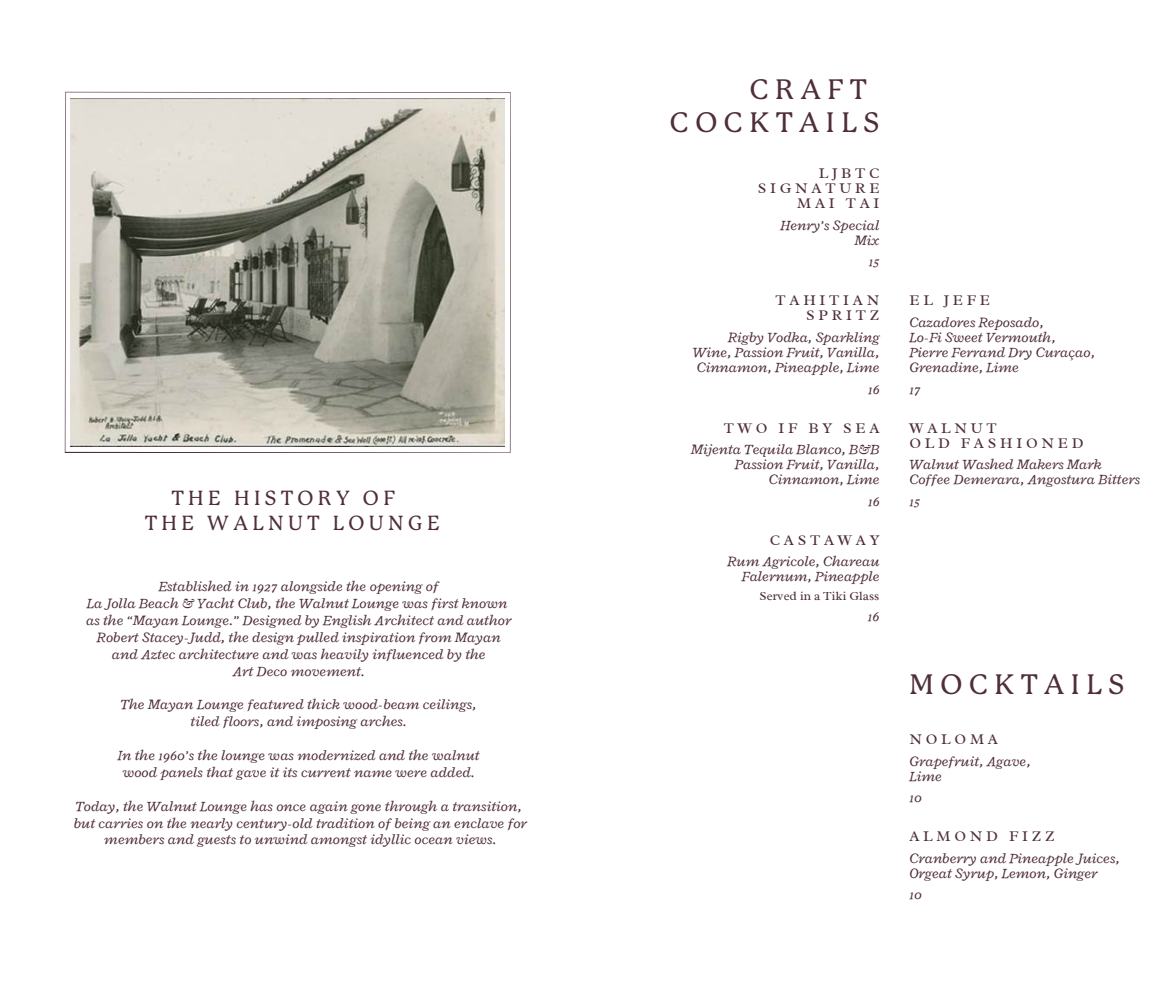
<style>
.page{position:relative;width:1170px;height:990px;background:#fff}
.page>*{position:absolute;margin:0;border:0;box-sizing:border-box;transform-origin:0 0}
.t1{font:500 27.5px/33.8px "P22 Mackinac Pro";letter-spacing:.24em;color:#4f2e38}
.t2{font:500 20px/25.2px "P22 Mackinac Pro";letter-spacing:.22em;color:#4f2e38}
.t3{font:italic 15px/15px "Radley";letter-spacing:.005em;color:#4f2e38;text-align:center}
.t4{font:15px/15px "Radley";letter-spacing:.25em;color:#4f2e38;text-align:right}
.t5{font:12.5px "Radley";letter-spacing:.005em;color:#4f2e38}
</style>
<div class="page">
<svg style="left:65px;top:92px;width:446px;height:361px"></svg>
<img style="left:71px;top:99px;width:434px;height:347px">
<h1 class="t2" style="left:145px;top:486px;width:296px;text-indent:27px">THE HISTORY OF<br>THE WALNUT LOUNGE</h1>
<h2 class="t3" style="left:86px;top:578px;width:427px;line-height:16.9px">Established in 1927 alongside the opening of<br>La Jolla Beach &amp; Yacht Club, the Walnut Lounge was first known as the “Mayan Lounge.” Designed by English Architect and author Robert Stacey-Judd, the design pulled inspiration from Mayan and Aztec architecture and was heavily influenced by the<br>Art Deco movement.</h2>
<h4 class="t3" style="left:121px;top:696px;width:357px;line-height:16.9px">The Mayan Lounge featured thick wood-beam ceilings, tiled floors, and imposing arches.</h4>
<h4 class="t3" style="left:118px;top:747px;width:363px;line-height:16.9px">In the 1960’s the lounge was modernized and the walnut wood panels that gave it its current name were added.</h4>
<h4 class="t3" style="left:74px;top:797px;width:455px;line-height:16.9px">Today, the Walnut Lounge has once again gone through a transition, but carries on the nearly century-old tradition of being an enclave for members and guests to unwind amongst idyllic ocean views.</h4>
<h4 class="t1" style="left:670px;top:73px;width:211px;text-indent:80px">CRAFT<br>COCKTAILS</h4>
<h3 class="t4" style="left:758px;top:166px;width:123px">LJBTC<br>SIGNATURE<br>MAI TAI</h3>
<h4 class="t3" style="left:780px;top:218px;width:101px;text-align:right">Henry’s Special<br>Mix</h4>
<p class="t3" style="left:869px;top:254px;width:12px">15</p>
<h3 class="t4" style="left:776px;top:293px;width:105px">TAHITIAN<br>SPRITZ</h3>
<h4 class="t3" style="left:693px;top:330px;width:188px;text-align:justify;text-indent:35px">Rigby Vodka, Sparkling Wine, Passion Fruit, Vanilla, Cinnamon, Pineapple, Lime</h4>
<p class="t3" style="left:868px;top:381px;width:13px">16</p>
<h3 class="t4" style="left:724px;top:420px;width:157px">TWO IF BY SEA</h3>
<h4 class="t3" style="left:691px;top:442px;width:190px;text-align:right">Mijenta Tequila Blanco, B&amp;B<br>Passion Fruit, Vanilla,<br>Cinnamon, Lime</h4>
<p class="t3" style="left:868px;top:493px;width:13px">16</p>
<h4 class="t4" style="left:770px;top:532px;width:111px">CASTAWAY</h4>
<p class="t3" style="left:727px;top:554px;width:154px;text-align:right">Rum Agricole, Chareau<br>Falernum, Pineapple</p>
<h3 class="t3" style="left:868px;top:608px;width:13px">16</h3>
<h3 class="t5" style="left:760px;top:588px;width:121px">Served in a Tiki Glass</h3>
<h4 class="t4" style="left:909px;top:293px;width:82px">EL JEFE</h4>
<p class="t3" style="left:909px;top:315px;width:187px;text-align:left">Cazadores Reposado,<br>Lo-Fi Sweet Vermouth,<br>Pierre Ferrand Dry Curaçao,<br>Grenadine, Lime</p>
<h3 class="t3" style="left:909px;top:381px;width:12px">17</h3>
<h4 class="t4" style="left:909px;top:420px;width:176px;text-align:left">WALNUT<br>OLD FASHIONED</h4>
<p class="t3" style="left:909px;top:457px;width:232px;text-align:left">Walnut Washed Makers Mark<br>Coffee Demerara, Angostura Bitters</p>
<p class="t3" style="left:909px;top:493px;width:12px">15</p>
<h1 class="t1" style="left:909px;top:669px;width:217px">MOCKTAILS</h1>
<h3 class="t4" style="left:909px;top:732px;width:90px">NOLOMA</h3>
<h4 class="t3" style="left:909px;top:753px;width:123px;text-align:left">Grapefruit, Agave,<br>Lime</h4>
<p class="t3" style="left:909px;top:790px;width:14px">10</p>
<h3 class="t4" style="left:909px;top:829px;width:147px">ALMOND FIZZ</h3>
<h4 class="t3" style="left:909px;top:851px;width:212px;text-align:left">Cranberry and Pineapple Juices,<br>Orgeat Syrup, Lemon, Ginger</h4>
<p class="t3" style="left:909px;top:887px;width:14px">10</p>
</div>
